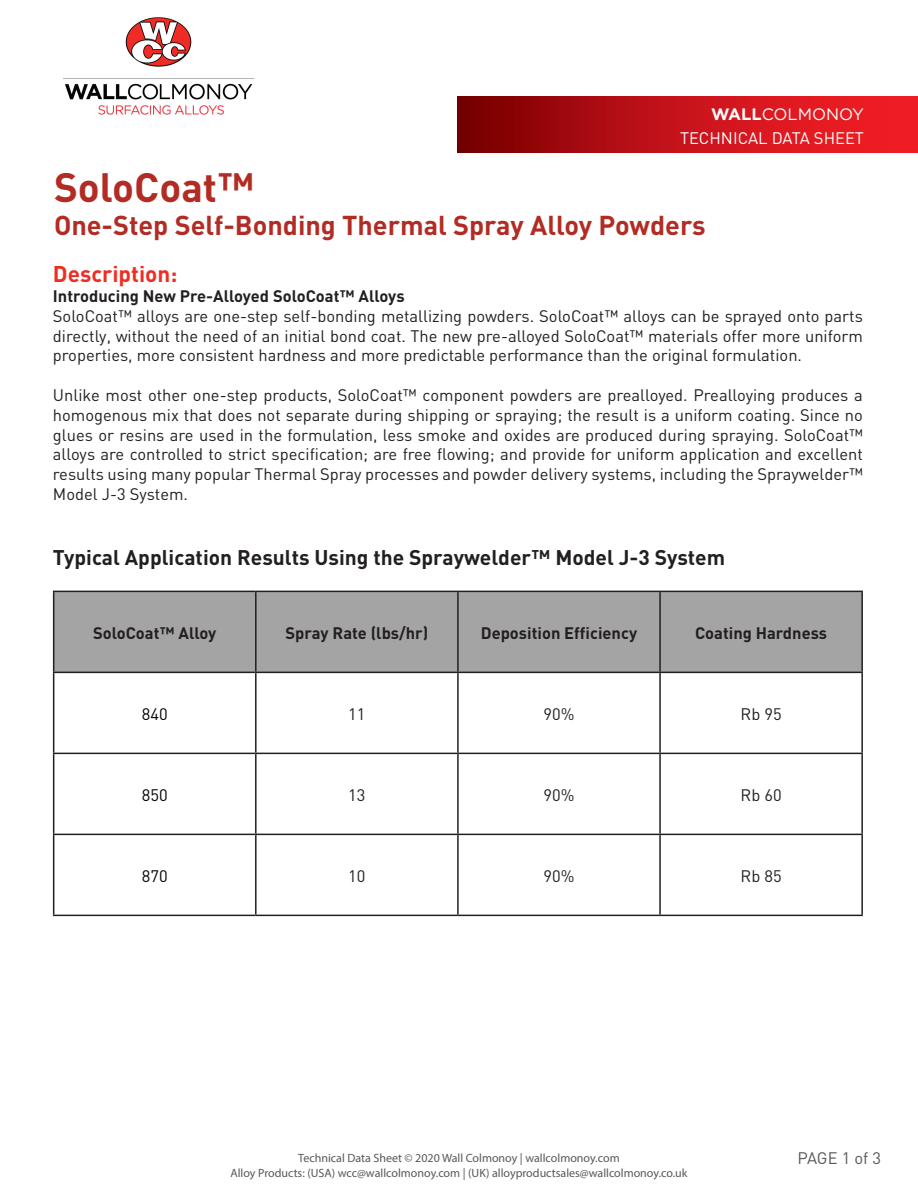
<style>
.page{position:relative;width:918px;height:1188px;background:#fff}
.page>*{position:absolute;margin:0;border:0;box-sizing:border-box;transform-origin:0 0}
.t1{font:700 40.5px "DIN";color:#b32c24}
.t2{font:700 27px "DIN";color:#b32c24}
.t3{font:700 22.5px "DIN";color:#ee2e22}
.t4{font:700 21px "DIN";color:#231f20}
.t5{font:16.5px/19.8px "DIN";color:#231f20;text-align:justify}
.t6{font:700 16.5px "DIN";color:#231f20}
.t7{font:16.5px "DIN";color:#fff}
.t8{font:16.5px "Gotham";color:#fff}
.t9{font:16.5px "DIN";color:#040503}
.t10{font:16.5px "DIN";letter-spacing:-.005em;color:#57585a}
.t11{font:12px/14.4px "Myriad Pro";color:#57585a;text-align:center}
.s1{font-weight:700}
</style>
<div class="page">
<img style="left:63px;top:17px;width:192px;height:98px">
<svg style="left:457px;top:97px;width:461px;height:56px;background:#bf1116"></svg>
<div style="left:54px;top:592px;width:807px;height:80px;background:#a5a4a4"></div>
<svg style="left:54px;top:673px;width:201px;height:242px"></svg>
<svg style="left:257px;top:673px;width:200px;height:242px"></svg>
<hr style="left:53px;top:672px;width:203px;height:1px;background:#231f20">
<hr style="left:53px;top:673px;width:1px;height:80px;background:#231f20">
<hr style="left:255px;top:673px;width:2px;height:80px;background:#231f20">
<hr style="left:53px;top:753px;width:203px;height:1px;background:#231f20">
<hr style="left:53px;top:754px;width:1px;height:80px;background:#231f20">
<hr style="left:255px;top:754px;width:2px;height:80px;background:#231f20">
<hr style="left:53px;top:834px;width:203px;height:1px;background:#231f20">
<hr style="left:53px;top:835px;width:1px;height:80px;background:#231f20">
<hr style="left:255px;top:835px;width:2px;height:80px;background:#231f20">
<hr style="left:53px;top:915px;width:203px;height:1px;background:#231f20">
<hr style="left:53px;top:591px;width:203px;height:1px;background:#231f20">
<hr style="left:53px;top:592px;width:1px;height:80px;background:#231f20">
<hr style="left:256px;top:591px;width:202px;height:1px;background:#231f20">
<hr style="left:255px;top:592px;width:2px;height:80px;background:#231f20">
<hr style="left:458px;top:591px;width:202px;height:1px;background:#231f20">
<hr style="left:457px;top:592px;width:2px;height:80px;background:#231f20">
<hr style="left:660px;top:591px;width:203px;height:1px;background:#231f20">
<hr style="left:659px;top:592px;width:2px;height:80px;background:#231f20">
<hr style="left:861px;top:592px;width:2px;height:80px;background:#231f20">
<hr style="left:458px;top:672px;width:202px;height:1px;background:#231f20">
<hr style="left:660px;top:672px;width:203px;height:1px;background:#231f20">
<hr style="left:659px;top:673px;width:2px;height:80px;background:#231f20">
<hr style="left:861px;top:673px;width:2px;height:80px;background:#231f20">
<hr style="left:458px;top:753px;width:202px;height:1px;background:#231f20">
<hr style="left:660px;top:753px;width:203px;height:1px;background:#231f20">
<hr style="left:659px;top:754px;width:2px;height:80px;background:#231f20">
<hr style="left:861px;top:754px;width:2px;height:80px;background:#231f20">
<hr style="left:458px;top:834px;width:202px;height:1px;background:#231f20">
<hr style="left:660px;top:834px;width:203px;height:1px;background:#231f20">
<hr style="left:659px;top:835px;width:2px;height:80px;background:#231f20">
<hr style="left:861px;top:835px;width:2px;height:80px;background:#231f20">
<hr style="left:458px;top:915px;width:202px;height:1px;background:#231f20">
<hr style="left:660px;top:915px;width:203px;height:1px;background:#231f20">
<hr style="left:256px;top:672px;width:202px;height:1px;background:#231f20">
<hr style="left:457px;top:673px;width:2px;height:80px;background:#231f20">
<hr style="left:256px;top:753px;width:202px;height:1px;background:#231f20">
<hr style="left:457px;top:754px;width:2px;height:80px;background:#231f20">
<hr style="left:256px;top:834px;width:202px;height:1px;background:#231f20">
<hr style="left:457px;top:835px;width:2px;height:80px;background:#231f20">
<hr style="left:256px;top:915px;width:202px;height:1px;background:#231f20">
<p class="t8" style="left:711px;top:105px;width:154px"><span class="s1">WALL</span>COLMONOY</p>
<p class="t7" style="left:680px;top:128px;width:185px">TECHNICAL DATA SHEET</p>
<h1 class="t1" style="left:54px;top:161px;width:202px">SoloCoat™</h1>
<h2 class="t2" style="left:54px;top:207px;width:653px">One-Step Self-Bonding Thermal Spray Alloy Powders</h2>
<h3 class="t3" style="left:53px;top:259px;width:126px">Description:</h3>
<p class="t6" style="left:53px;top:285px;width:353px">Introducing New Pre-Alloyed SoloCoat™ Alloys</p>
<p class="t5" style="left:53px;top:306px;width:812px">SoloCoat™ alloys are one-step self-bonding metallizing powders. SoloCoat™ alloys can be sprayed onto parts directly, without the need of an initial bond coat. The new pre-alloyed SoloCoat™ materials offer more uniform properties, more consistent hardness and more predictable performance than the original formulation.</p>
<p class="t5" style="left:53px;top:385px;width:812px">Unlike most other one-step products, SoloCoat™ component powders are prealloyed. Prealloying produces a homogenous mix that does not separate during shipping or spraying; the result is a uniform coating. Since no glues or resins are used in the formulation, less smoke and oxides are produced during spraying. SoloCoat™ alloys are controlled to strict specification; are free flowing; and provide for uniform application and excellent results using many popular Thermal Spray processes and powder delivery systems, including the Spraywelder™ Model J-3 System.</p>
<p class="t4" style="left:53px;top:544px;width:674px">Typical Application Results Using the Spraywelder™ Model J-3 System</p>
<p class="t6" style="left:93px;top:622px;width:125px">SoloCoat™ Alloy</p>
<p class="t6" style="left:285px;top:622px;width:144px">Spray Rate (lbs/hr)</p>
<p class="t6" style="left:481px;top:622px;width:158px">Deposition Efficiency</p>
<p class="t6" style="left:695px;top:622px;width:134px">Coating Hardness</p>
<p class="t9" style="left:142px;top:703px;width:27px">840</p>
<p class="t5" style="left:348px;top:703px;width:19px">11</p>
<p class="t5" style="left:544px;top:703px;width:32px">90%</p>
<p class="t5" style="left:741px;top:703px;width:43px">Rb 95</p>
<p class="t9" style="left:142px;top:784px;width:27px">850</p>
<p class="t5" style="left:348px;top:784px;width:19px">13</p>
<p class="t5" style="left:544px;top:784px;width:32px">90%</p>
<p class="t5" style="left:741px;top:784px;width:43px">Rb 60</p>
<p class="t9" style="left:142px;top:865px;width:27px">870</p>
<p class="t5" style="left:348px;top:865px;width:19px">10</p>
<p class="t5" style="left:544px;top:865px;width:32px">90%</p>
<p class="t5" style="left:741px;top:865px;width:43px">Rb 85</p>
<p class="t11" style="left:231px;top:1151px;width:458px">Technical Data Sheet © 2020 Wall Colmonoy | wallcolmonoy.com<br>Alloy Products: (USA) wcc@wallcolmonoy.com | (UK) alloyproductsales@wallcolmonoy.co.uk</p>
<p class="t10" style="left:797px;top:1147px;width:85px">PAGE 1 of 3</p>
</div>
